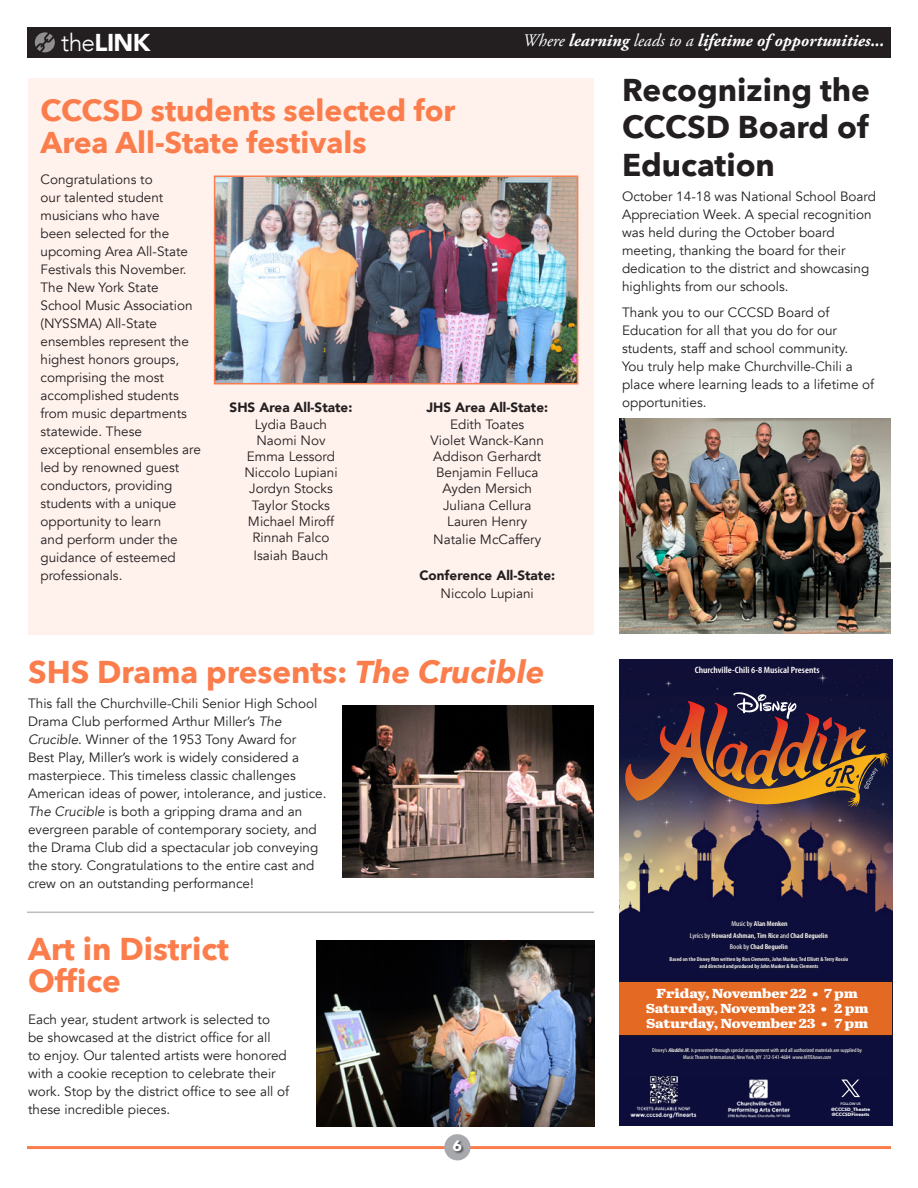
<style>
.page{position:relative;width:918px;height:1188px;background:#fff}
.page>*{position:absolute;margin:0;border:0;box-sizing:border-box;transform-origin:0 0}
.headline{font:700 31.5px/31.5px "Avenir Next";color:#fb7d4c}
.headline-2{font:700 31.5px/37.8px "Avenir Next";color:#231f20;text-align:justify}
.headline-3{font:700 30px/31.5px "Avenir Next";color:#fb7d4c}
.t1{font:900 24.3px "Avenir";color:#fff}
.t2{font:italic 700 17.7px "Adobe Garamond Pro";color:#fff}
.t3{font:700 15px "Avenir Next";color:#fff}
.text{font:13.5px/18px "Avenir";color:#231f20}
.text-2{font:900 13.5px "Avenir";color:#231f20}
.t4{font:13.05px/15.1px "Abril Titling Eb";letter-spacing:-.015em;color:#fff;text-align:center;scale:1.22 1}
.t5{font:600 condensed 9.15px "Myriad Pro";color:#fff;scale:1.11 1}
.t6{font:600 condensed 7.2px/11.6px "Myriad Pro";color:#fff;text-align:center;scale:1.1 1}
.t7{font:condensed 5.55px/6.8px "Myriad Pro";color:#fff;text-align:center;scale:1.1 1}
.t8{font:600 condensed 5.55px/7.6px "Myriad Pro";color:#fff;text-align:center;scale:1.1 1}
.t9{font:700 4.65px/5.6px "Avenir Next";letter-spacing:-.005em;color:#fff}
.t10{font:600 3.45px "Avenir Next";color:#fff}
.s1{font-weight:300}
.s2{font-weight:400}
.s3{font-style:italic}
.s4{font-weight:600;font-style:italic}
</style>
<div class="page">
<div style="left:28px;top:78px;width:566px;height:556px;background:#fff1ec"></div>
<img style="left:316px;top:940px;width:278px;height:187px">
<img style="left:620px;top:659px;width:272px;height:467px">
<svg style="left:625px;top:692px;width:264px;height:115px;background:#5c3c38"></svg>
<img style="left:628px;top:1107px;width:72px;height:15px">
<img style="left:718px;top:1069px;width:83px;height:57px">
<img style="left:650px;top:1076px;width:28px;height:28px">
<svg style="left:841px;top:1080px;width:19px;height:17px"></svg>
<div style="left:651px;top:1047px;width:213px;height:15px;background:#101038"></div>
<div style="left:668px;top:920px;width:183px;height:52px;background:#0d0e3c"></div>
<div style="left:620px;top:981px;width:272px;height:57px;background:#141332"></div>
<div style="left:620px;top:982px;width:272px;height:53px;background:#e46923"></div>
<img style="left:217px;top:179px;width:358px;height:202px">
<div style="left:214px;top:176px;width:364px;height:208px;border:2px solid #fb7d4c"></div>
<img style="left:342px;top:705px;width:252px;height:173px">
<img style="left:620px;top:418px;width:271px;height:216px">
<hr style="left:27px;top:912px;width:567px;height:1px;background:#bcbdc0">
<hr style="left:27px;top:1146px;width:864px;height:3px;background:#fb7d4c">
<div style="left:444px;top:1134px;width:27px;height:26px;background:#a8a9ad;border-radius:50%"></div>
<div style="left:452px;top:1140px;width:13px;height:14px;background:#231f20;opacity:.75"></div>
<div style="left:27px;top:27px;width:864px;height:30px;background:#231f20"></div>
<svg style="left:35px;top:32px;width:20px;height:20px"></svg>
<h3 class="t1" style="left:61px;top:21px;width:91px"><span class="s1">the</span>LINK</h3>
<h3 class="t2" style="left:523px;top:31px;width:363px"><span class="s2">Where</span> learning <span class="s2">leads to a</span> lifetime of opportunities...</h3>
<p class="headline-3" style="left:40px;top:95px;width:417px">CCCSD students selected for<br>Area All-State festivals</p>
<p class="text" style="left:40px;top:171px;width:162px">Congratulations to<br>our talented student musicians who have<br>been selected for the upcoming Area All-State<br>Festivals this November.<br>The New York State<br>School Music Association (NYSSMA) All-State ensembles represent the highest honors groups, comprising the most accomplished students from music departments statewide. These exceptional ensembles are led by renowned guest conductors, providing students with a unique opportunity to learn<br>and perform under the guidance of esteemed professionals.</p>
<p class="text-2" style="left:230px;top:396px;width:124px">SHS Area All-State:</p>
<p class="text" style="left:255px;top:415px;width:74px">Lydia Bauch</p>
<p class="text" style="left:256px;top:431px;width:71px">Naomi Nov</p>
<p class="text" style="left:247px;top:448px;width:90px">Emma Lessord</p>
<p class="text" style="left:244px;top:464px;width:95px">Niccolo Lupiani</p>
<p class="text" style="left:249px;top:480px;width:85px">Jordyn Stocks</p>
<p class="text" style="left:252px;top:496px;width:80px">Taylor Stocks</p>
<p class="text" style="left:248px;top:512px;width:88px">Michael Miroff</p>
<p class="text" style="left:253px;top:529px;width:78px">Rinnah Falco</p>
<p class="text" style="left:254px;top:547px;width:76px">Isaiah Bauch</p>
<p class="text-2" style="left:426px;top:396px;width:123px">JHS Area All-State:</p>
<p class="text" style="left:450px;top:415px;width:76px">Edith Toates</p>
<p class="text" style="left:431px;top:431px;width:115px">Violet Wanck-Kann</p>
<p class="text" style="left:433px;top:448px;width:109px">Addison Gerhardt</p>
<p class="text" style="left:436px;top:464px;width:104px">Benjamin Felluca</p>
<p class="text" style="left:442px;top:480px;width:91px">Ayden Mersich</p>
<p class="text" style="left:443px;top:496px;width:90px">Juliana Cellura</p>
<p class="text" style="left:447px;top:512px;width:82px">Lauren Henry</p>
<p class="text" style="left:433px;top:530px;width:110px">Natalie McCaffery</p>
<p class="text-2" style="left:419px;top:564px;width:137px">Conference All-State:</p>
<p class="text" style="left:441px;top:584px;width:95px">Niccolo Lupiani</p>
<p class="headline" style="left:28px;top:656px;width:518px">SHS Drama presents: <span class="s3">The Crucible</span></p>
<p class="text" style="left:28px;top:695px;width:300px">This fall the Churchville-Chili Senior High School Drama Club performed Arthur Miller’s <span class="s3">The Crucible</span>. Winner of the 1953 Tony Award for<br>Best Play, Miller’s work is widely considered a masterpiece. This timeless classic challenges American ideas of power, intolerance, and justice.<br><span class="s3">The Crucible</span> is both a gripping drama and an evergreen parable of contemporary society, and the Drama Club did a spectacular job conveying the story. Congratulations to the entire cast and crew on an outstanding performance!</p>
<p class="headline" style="left:28px;top:933px;width:202px">Art in District<br>Office</p>
<p class="text" style="left:28px;top:1011px;width:263px">Each year, student artwork is selected to<br>be showcased at the district office for all<br>to enjoy. Our talented artists were honored with a cookie reception to celebrate their work. Stop by the district office to see all of these incredible pieces.</p>
<p class="t3" style="left:453px;top:1133px;width:11px">6</p>
<p class="headline-2" style="left:622px;top:70px;width:249px">Recognizing the CCCSD Board of Education</p>
<p class="text" style="left:622px;top:187px;width:256px">October 14-18 was National School Board Appreciation Week. A special recognition was held during the October board meeting, thanking the board for their dedication to the district and showcasing highlights from our schools.</p>
<p class="text" style="left:622px;top:304px;width:254px">Thank you to our CCCSD Board of Education for all that you do for our students, staff and school community.<br>You truly help make Churchville-Chili a place where learning leads to a lifetime of opportunities.</p>
<p class="t5" style="left:695px;top:665px;width:114px">Churchville-Chili 6-8 Musical Presents</p>
<p class="t6" style="left:690px;top:918px;width:127px"><span class="s2">Music by</span> Alan Menken<br><span class="s2">Lyrics by</span> Howard Ashman, Tim Rice <span class="s2">and</span> Chad Beguelin<br><span class="s2">Book by</span> Chad Beguelin</p>
<p class="t8" style="left:670px;top:955px;width:164px">Based on the Disney film written by Ron Clements, John Musker, Ted Elliott &amp; Terry Rossio and directed and produced by John Musker &amp; Ron Clements</p>
<p class="t4" style="left:646px;top:985px;width:184px">Friday, November 22 • 7 pm<br>Saturday, November 23 • 2 pm<br>Saturday, November 23 • 7 pm</p>
<p class="t7" style="left:652px;top:1047px;width:192px">Disney’s <span class="s4">Aladdin JR.</span> is presented through special arrangement with and all authorized materials are supplied by<br>Music Theatre International, New York, NY 212-541-4684 <span class="s3">www.MTIShows.com</span></p>
<p class="t10" style="left:841px;top:1101px;width:22px">FOLLOW US</p>
<p class="t9" style="left:831px;top:1106px;width:41px">@CCCSD_Theatre @CCCSDFinearts</p>
</div>
